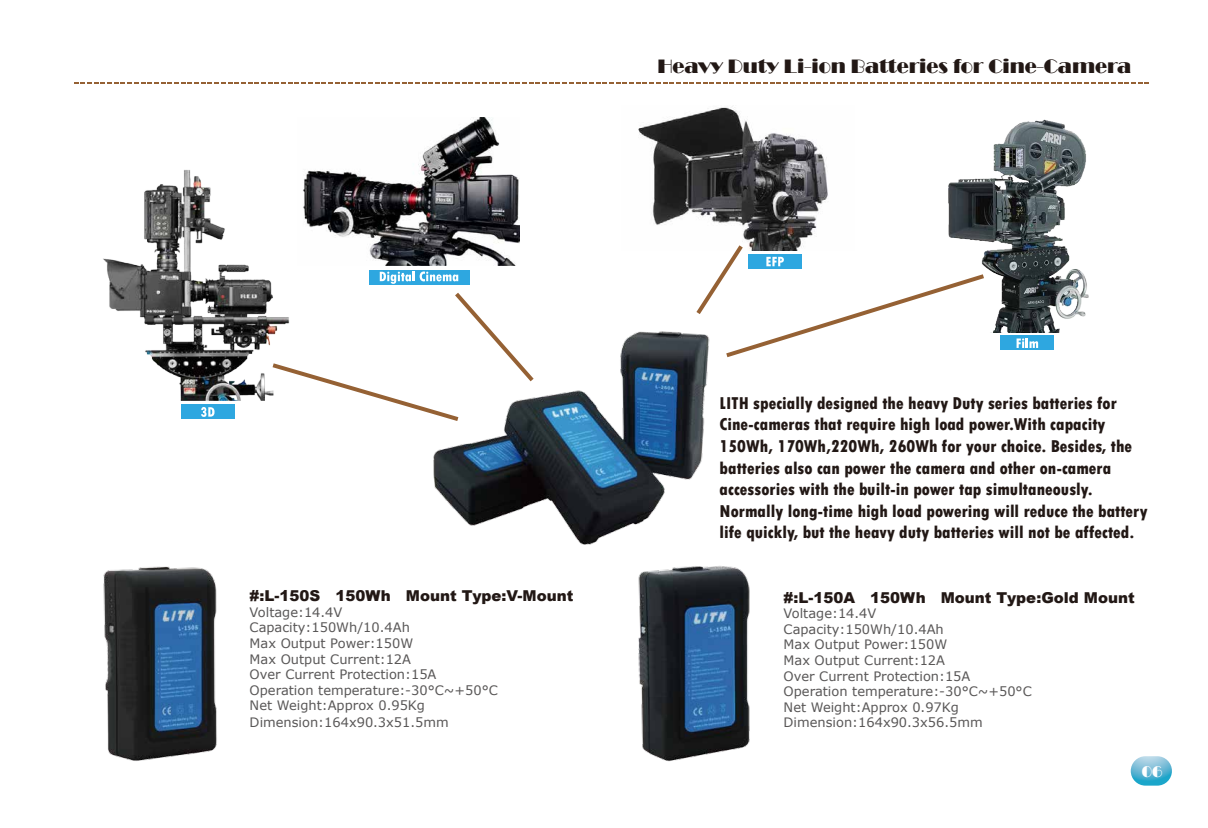
<style>
.page{position:relative;width:1208px;height:828px;background:#fff}
.page>*{position:absolute;margin:0;border:0;box-sizing:border-box;transform-origin:0 0}
.t1{font:20px "Broadway";color:#221815}
.t2{font:800 condensed 18px/21.6px "Tw Cen";color:#221815}
.t3{font:16px "Broadway";color:#fff}
.t4{font:900 15px "Arial";color:#221815}
.t5{font:13px/15.8px "Verdana";color:#595757}
</style>
<div class="page">
<svg style="left:1130px;top:756px;width:42px;height:29px"></svg>
<svg style="left:74px;top:82px;width:1075px;height:1px"></svg>
<img style="left:433px;top:331px;width:275px;height:213px">
<img style="left:103px;top:170px;width:165px;height:231px">
<div style="left:181px;top:405px;width:53px;height:14px;background:#2ea7e0"></div>
<svg style="left:201px;top:407px;width:13px;height:10px"></svg>
<img style="left:948px;top:119px;width:141px;height:214px">
<div style="left:1000px;top:336px;width:54px;height:14px;background:#2ea7e0"></div>
<svg style="left:1016px;top:338px;width:22px;height:10px"></svg>
<img style="left:638px;top:106px;width:190px;height:135px">
<img style="left:303px;top:117px;width:216px;height:149px">
<div style="left:368px;top:270px;width:101px;height:15px;background:#2ea7e0"></div>
<svg style="left:268px;top:271px;width:270px;height:153px"></svg>
<svg style="left:692px;top:241px;width:296px;height:119px"></svg>
<img style="left:639px;top:566px;width:111px;height:196px">
<img style="left:104px;top:566px;width:113px;height:195px">
<h1 class="t1" style="left:657px;top:55px;width:475px">Heavy Duty Li-ion Batteries for Cine-Camera</h1>
<p class="t4" style="left:250px;top:585px;width:325px">#:L-150S 150Wh Mount Type:V-Mount</p>
<p class="t5" style="left:250px;top:604px;width:250px">Voltage:14.4V<br>Capacity:150Wh/10.4Ah<br>Max Output Power:150W<br>Max Output Current:12A<br>Over Current Protection:15A<br>Operation temperature:-30°C~+50°C<br>Net Weight:Approx 0.95Kg<br>Dimension:164x90.3x51.5mm</p>
<p class="t2" style="left:719px;top:392px;width:429px">LITH specially designed the heavy Duty series batteries for Cine-cameras that require high load power.With capacity 150Wh, 170Wh,220Wh, 260Wh for your choice. Besides, the batteries also can power the camera and other on-camera accessories with the built-in power tap simultaneously.<br>Normally long-time high load powering will reduce the battery life quickly, but the heavy duty batteries will not be affected.</p>
<p class="t4" style="left:783px;top:586px;width:352px">#:L-150A 150Wh Mount Type:Gold Mount</p>
<p class="t5" style="left:783px;top:605px;width:250px">Voltage:14.4V<br>Capacity:150Wh/10.4Ah<br>Max Output Power:150W<br>Max Output Current:12A<br>Over Current Protection:15A<br>Operation temperature:-30°C~+50°C<br>Net Weight:Approx 0.97Kg<br>Dimension:164x90.3x56.5mm</p>
<p class="t3" style="left:1141px;top:762px;width:22px">06</p>
</div>
